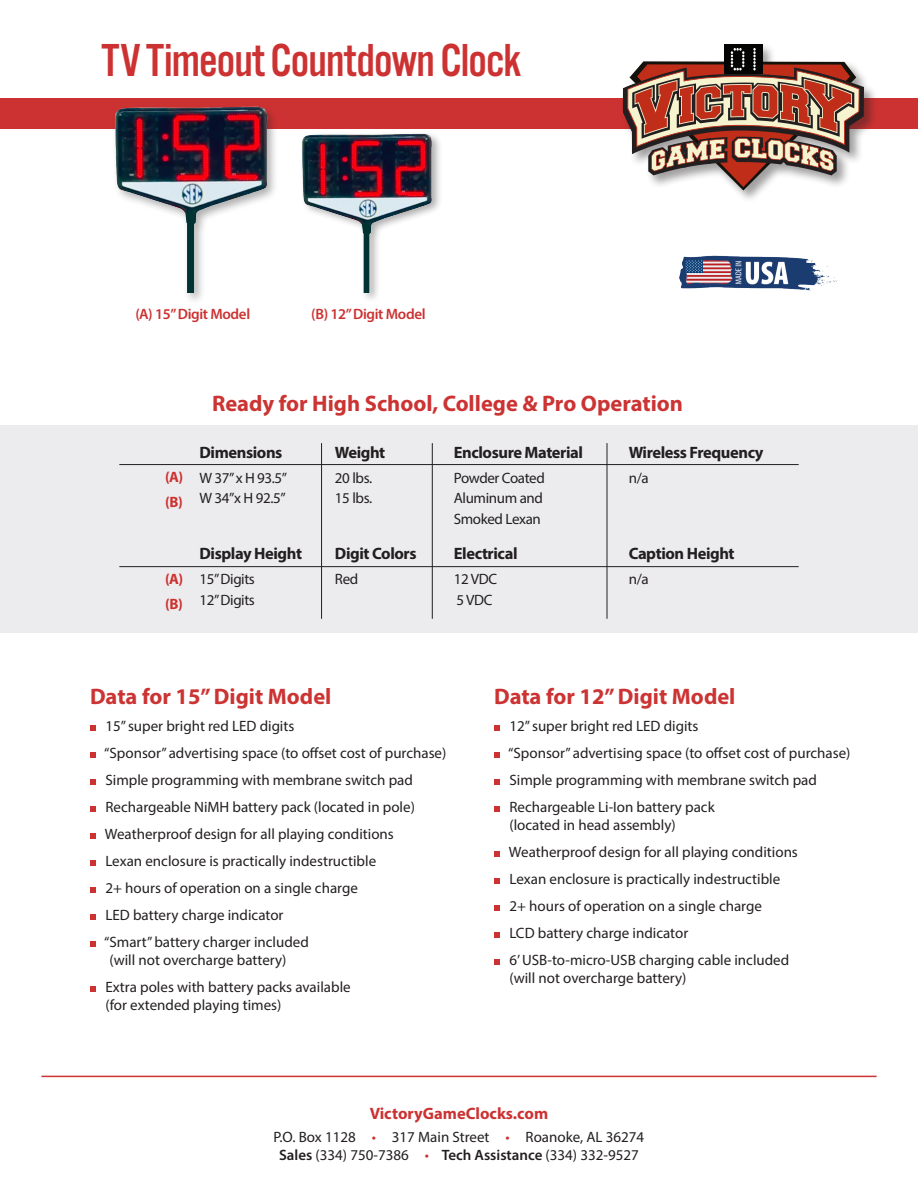
<style>
.page{position:relative;width:918px;height:1188px;background:#fff}
.page>*{position:absolute;margin:0;border:0;box-sizing:border-box;transform-origin:0 0}
.t1{font:48px "Alternate Got No 3 D";letter-spacing:-.02em;color:#cd3232}
.t2{font:700 22.5px "Myriad Pro";color:#c33}
.t3{font:700 16.5px "Myriad Pro";letter-spacing:-.025em;color:#231f20}
.t4{font:700 16.5px "Myriad Pro";color:#cd3232}
.t5{font:15px/18px "Myriad Pro";color:#231f20}
.t6{font:15px/20.4px "Myriad Pro";letter-spacing:-.025em;color:#231f20}
.t7{font:600 15px "Myriad Pro";letter-spacing:-.025em;color:#cd3232}
.t8{font:700 15px "Myriad Pro";color:#cd3232}
.s1{color:#cd3232}
.s2{font-weight:600}
</style>
<div class="page">
<div style="left:0;top:425px;width:918px;height:208px;background:#ececee"></div>
<div style="left:0;top:98px;width:918px;height:31px;background:#cd3232"></div>
<div style="left:621px;top:43px;width:257px;height:160px;background:#231f20;opacity:.43"></div>
<div style="left:724px;top:44px;width:38px;height:30px;background:#050504"></div>
<svg style="left:623px;top:48px;width:241px;height:142px"></svg>
<svg style="left:90px;top:725px;width:6px;height:6px"></svg>
<svg style="left:90px;top:752px;width:6px;height:6px"></svg>
<svg style="left:90px;top:779px;width:6px;height:6px"></svg>
<svg style="left:90px;top:806px;width:6px;height:6px"></svg>
<svg style="left:90px;top:833px;width:6px;height:6px"></svg>
<svg style="left:90px;top:860px;width:6px;height:6px"></svg>
<svg style="left:90px;top:887px;width:6px;height:6px"></svg>
<svg style="left:90px;top:914px;width:6px;height:6px"></svg>
<svg style="left:90px;top:941px;width:6px;height:6px"></svg>
<svg style="left:90px;top:986px;width:6px;height:6px"></svg>
<svg style="left:494px;top:725px;width:6px;height:6px"></svg>
<svg style="left:494px;top:752px;width:6px;height:6px"></svg>
<svg style="left:494px;top:779px;width:6px;height:6px"></svg>
<svg style="left:494px;top:806px;width:6px;height:6px"></svg>
<svg style="left:494px;top:851px;width:6px;height:6px"></svg>
<svg style="left:494px;top:878px;width:6px;height:6px"></svg>
<svg style="left:494px;top:905px;width:6px;height:6px"></svg>
<svg style="left:494px;top:932px;width:6px;height:6px"></svg>
<svg style="left:494px;top:959px;width:6px;height:6px"></svg>
<hr style="left:119px;top:464px;width:680px;height:1px;background:#231f20">
<hr style="left:119px;top:566px;width:680px;height:1px;background:#231f20">
<hr style="left:321px;top:443px;width:1px;height:176px;background:#231f20">
<hr style="left:432px;top:443px;width:1px;height:176px;background:#231f20">
<hr style="left:607px;top:443px;width:1px;height:176px;background:#231f20">
<hr style="left:41px;top:1076px;width:836px;height:1px;background:#c33">
<img style="left:679px;top:255px;width:158px;height:36px">
<img style="left:115px;top:106px;width:160px;height:187px">
<img style="left:302px;top:133px;width:138px;height:160px">
<p class="t1" style="left:101px;top:35px;width:421px">TV Timeout Countdown Clock</p>
<p class="t7" style="left:135px;top:304px;width:116px">(A) 15” Digit Model</p>
<p class="t7" style="left:311px;top:304px;width:116px">(B) 12” Digit Model</p>
<p class="t8" style="left:165px;top:467px;width:19px">(A)</p>
<p class="t8" style="left:165px;top:492px;width:19px">(B)</p>
<p class="t8" style="left:165px;top:569px;width:19px">(A)</p>
<p class="t8" style="left:165px;top:594px;width:19px">(B)</p>
<p class="t2" style="left:212px;top:389px;width:472px">Ready for High School, College &amp; Pro Operation</p>
<p class="t3" style="left:629px;top:442px;width:136px">Wireless Frequency</p>
<p class="t5" style="left:629px;top:469px;width:21px">n/a</p>
<p class="t3" style="left:335px;top:442px;width:52px">Weight</p>
<p class="t6" style="left:335px;top:467px;width:39px">20 lbs.<br>15 lbs.</p>
<p class="t3" style="left:454px;top:442px;width:131px">Enclosure Material</p>
<p class="t6" style="left:454px;top:467px;width:92px">Powder Coated<br>Aluminum and<br>Smoked Lexan</p>
<p class="t3" style="left:199px;top:442px;width:84px">Dimensions</p>
<p class="t5" style="left:199px;top:467px;width:89px;line-height:20.4px">W 37” x H 93.5”<br>W 34”x H 92.5”</p>
<p class="t3" style="left:199px;top:543px;width:104px">Display Height</p>
<p class="t6" style="left:199px;top:569px;width:57px">15” Digits<br>12” Digits</p>
<p class="t3" style="left:335px;top:543px;width:83px">Digit Colors</p>
<p class="t5" style="left:335px;top:570px;width:25px">Red</p>
<p class="t3" style="left:454px;top:543px;width:65px">Electrical</p>
<p class="t5" style="left:454px;top:569px;width:45px;line-height:20.4px">12 VDC<br>5 VDC</p>
<p class="t3" style="left:629px;top:543px;width:107px">Caption Height</p>
<p class="t5" style="left:629px;top:570px;width:21px">n/a</p>
<p class="t2" style="left:90px;top:682px;width:243px">Data for 15” Digit Model</p>
<p class="t5" style="left:105px;top:717px;width:190px">15” super bright red LED digits</p>
<p class="t5" style="left:104px;top:744px;width:344px">“Sponsor” advertising space (to offset cost of purchase)</p>
<p class="t5" style="left:105px;top:771px;width:309px">Simple programming with membrane switch pad</p>
<p class="t5" style="left:105px;top:798px;width:311px">Rechargeable NiMH battery pack (located in pole)</p>
<p class="t5" style="left:105px;top:825px;width:290px">Weatherproof design for all playing conditions</p>
<p class="t5" style="left:105px;top:852px;width:272px">Lexan enclosure is practically indestructible</p>
<p class="t5" style="left:105px;top:879px;width:254px">2+ hours of operation on a single charge</p>
<p class="t5" style="left:105px;top:906px;width:180px">LED battery charge indicator</p>
<p class="t5" style="left:110px;top:933px;width:201px;text-indent:-5px">“Smart” battery charger included (will not overcharge battery)</p>
<p class="t5" style="left:105px;top:978px;width:247px">Extra poles with battery packs available (for extended playing times)</p>
<p class="t2" style="left:494px;top:682px;width:243px">Data for 12” Digit Model</p>
<p class="t5" style="left:510px;top:717px;width:190px">12” super bright red LED digits</p>
<p class="t5" style="left:508px;top:744px;width:344px">“Sponsor” advertising space (to offset cost of purchase)</p>
<p class="t5" style="left:510px;top:771px;width:309px">Simple programming with membrane switch pad</p>
<p class="t5" style="left:510px;top:798px;width:207px">Rechargeable Li-Ion battery pack (located in head assembly)</p>
<p class="t5" style="left:509px;top:843px;width:290px">Weatherproof design for all playing conditions</p>
<p class="t5" style="left:510px;top:870px;width:272px">Lexan enclosure is practically indestructible</p>
<p class="t5" style="left:510px;top:897px;width:254px">2+ hours of operation on a single charge</p>
<p class="t5" style="left:510px;top:924px;width:180px">LCD battery charge indicator</p>
<p class="t5" style="left:510px;top:951px;width:281px">6’ USB-to-micro-USB charging cable included (will not overcharge battery)</p>
<p class="t4" style="left:370px;top:1103px;width:180px">VictoryGameClocks.com</p>
<p class="t5" style="left:274px;top:1127px;width:372px;text-align:center">P.O. Box 1128 <span class="s1">•</span> 317 Main Street <span class="s1">•</span> Roanoke, AL 36274<br><span class="s2">Sales</span> (334) 750-7386 <span class="s1">•</span> <span class="s2">Tech Assistance</span> (334) 332-9527</p>
</div>
